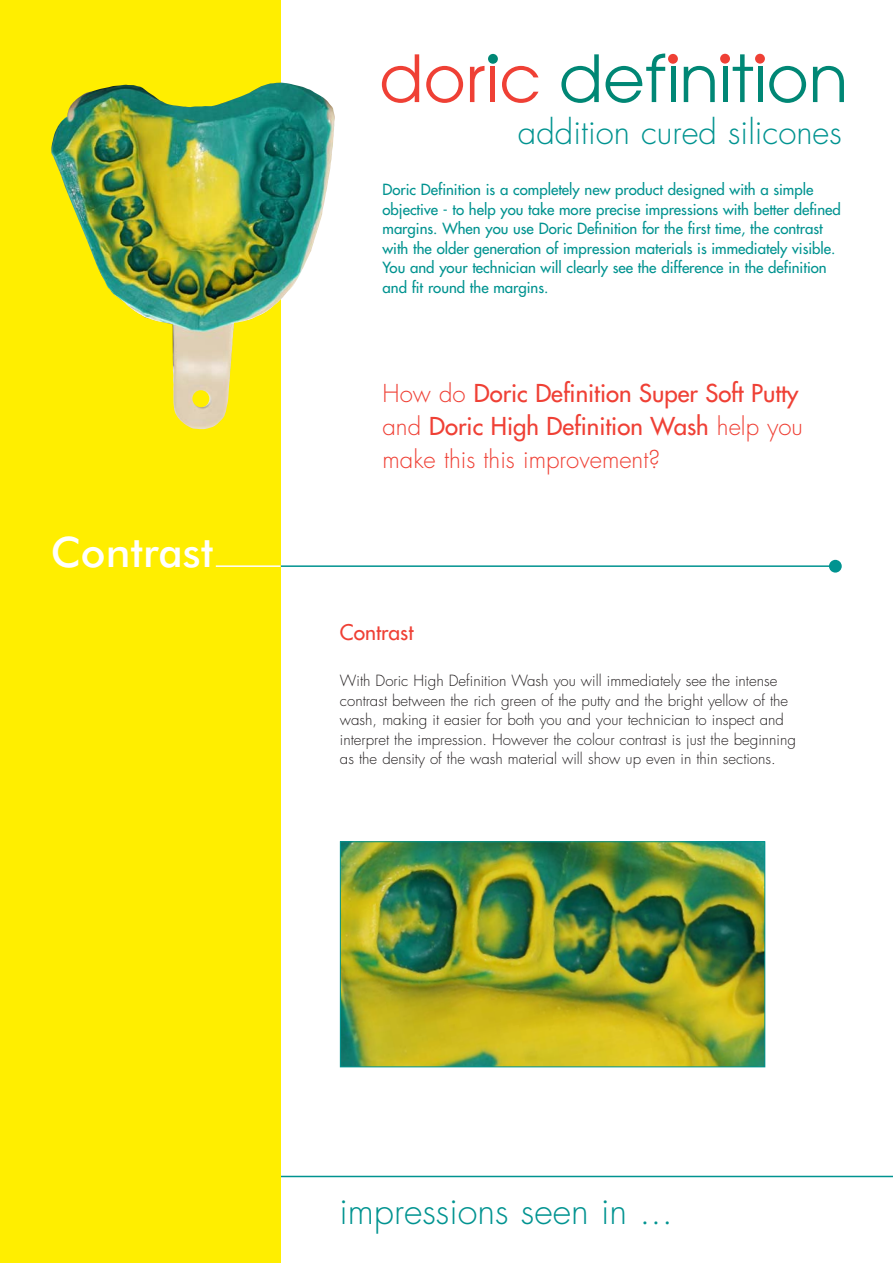
<style>
.page{position:relative;width:893px;height:1263px;background:#fff}
.page>*{position:absolute;margin:0;border:0;box-sizing:border-box;transform-origin:0 0}
.t1{font:500 42px "Futura BT";color:#fff}
.t2{font:300 36px "Futura";color:#009390}
.t3{font:300 33px "Futura";color:#009390}
.t4{font:24px/33px "Futura";color:#ef4035}
.t5{font:21px "Futura";color:#ef4035}
.t6{font:15px/19.5px "Futura";color:#009390}
.t7{font:300 15px/19.5px "Futura";color:#231f20}
.s1{font-weight:300}
</style>
<div class="page">
<hr style="left:0;top:1176px;width:893px;height:1px;background:#009390">
<hr style="left:280px;top:565px;width:557px;height:2px;background:#009390">
<svg style="left:382px;top:54px;width:37px;height:49px"></svg>
<svg style="left:426px;top:66px;width:37px;height:37px"></svg>
<svg style="left:470px;top:66px;width:14px;height:36px"></svg>
<hr style="left:491px;top:67px;width:4px;height:35px;background:#ef4035">
<svg style="left:502px;top:66px;width:36px;height:37px"></svg>
<svg style="left:561px;top:54px;width:38px;height:49px"></svg>
<svg style="left:605px;top:54px;width:60px;height:49px"></svg>
<hr style="left:671px;top:67px;width:4px;height:35px;background:#008775">
<svg style="left:684px;top:66px;width:31px;height:36px"></svg>
<div style="left:723px;top:67px;width:5px;height:35px;background:#008775"></div>
<svg style="left:733px;top:54px;width:20px;height:48px"></svg>
<hr style="left:758px;top:67px;width:4px;height:35px;background:#008775">
<svg style="left:769px;top:66px;width:37px;height:37px"></svg>
<svg style="left:813px;top:66px;width:31px;height:36px"></svg>
<div style="left:488px;top:54px;width:10px;height:10px;background:#008775;border-radius:50%"></div>
<div style="left:668px;top:54px;width:10px;height:10px;background:#ef4035;border-radius:50%"></div>
<div style="left:720px;top:54px;width:10px;height:10px;background:#ef4035;border-radius:50%"></div>
<div style="left:755px;top:54px;width:10px;height:10px;background:#ef4035;border-radius:50%"></div>
<div style="left:0;top:1px;width:280px;height:1262px;background:#fe0"></div>
<div style="left:829px;top:560px;width:13px;height:13px;background:#009390;border-radius:50%"></div>
<hr style="left:216px;top:565px;width:64px;height:2px;background:#fff">
<img style="left:51px;top:82px;width:284px;height:347px">
<div style="left:192px;top:390px;width:17px;height:17px;background:#fe0;border-radius:50%"></div>
<img style="left:342px;top:843px;width:421px;height:222px">
<div style="left:340px;top:841px;width:425px;height:226px;border:1px solid #009390"></div>
<h1 class="t1" style="left:51px;top:532px;width:164px">Contrast</h1>
<h3 class="t3" style="left:518px;top:116px;width:325px">addition cured silicones</h3>
<p class="t6" style="left:382px;top:180px;width:460px">Doric Definition is a completely new product designed with a simple objective - to help you take more precise impressions with better defined margins. When you use Doric Definition for the first time, the contrast with the older generation of impression materials is immediately visible.<br>You and your technician will clearly see the difference in the definition and fit round the margins.</p>
<h3 class="t4" style="left:382px;top:377px;width:422px"><span class="s1">How do</span> Doric Definition Super Soft Putty <span class="s1">and</span> Doric High Definition Wash <span class="s1">help you make this this improvement?</span></h3>
<h3 class="t5" style="left:340px;top:620px;width:75px">Contrast</h3>
<p class="t7" style="left:340px;top:672px;width:457px">With Doric High Definition Wash you will immediately see the intense contrast between the rich green of the putty and the bright yellow of the wash, making it easier for both you and your technician to inspect and interpret the impression. However the colour contrast is just the beginning as the density of the wash material will show up even in thin sections.</p>
<h2 class="t2" style="left:339px;top:1194px;width:335px">impressions seen in ...</h2>
</div>
